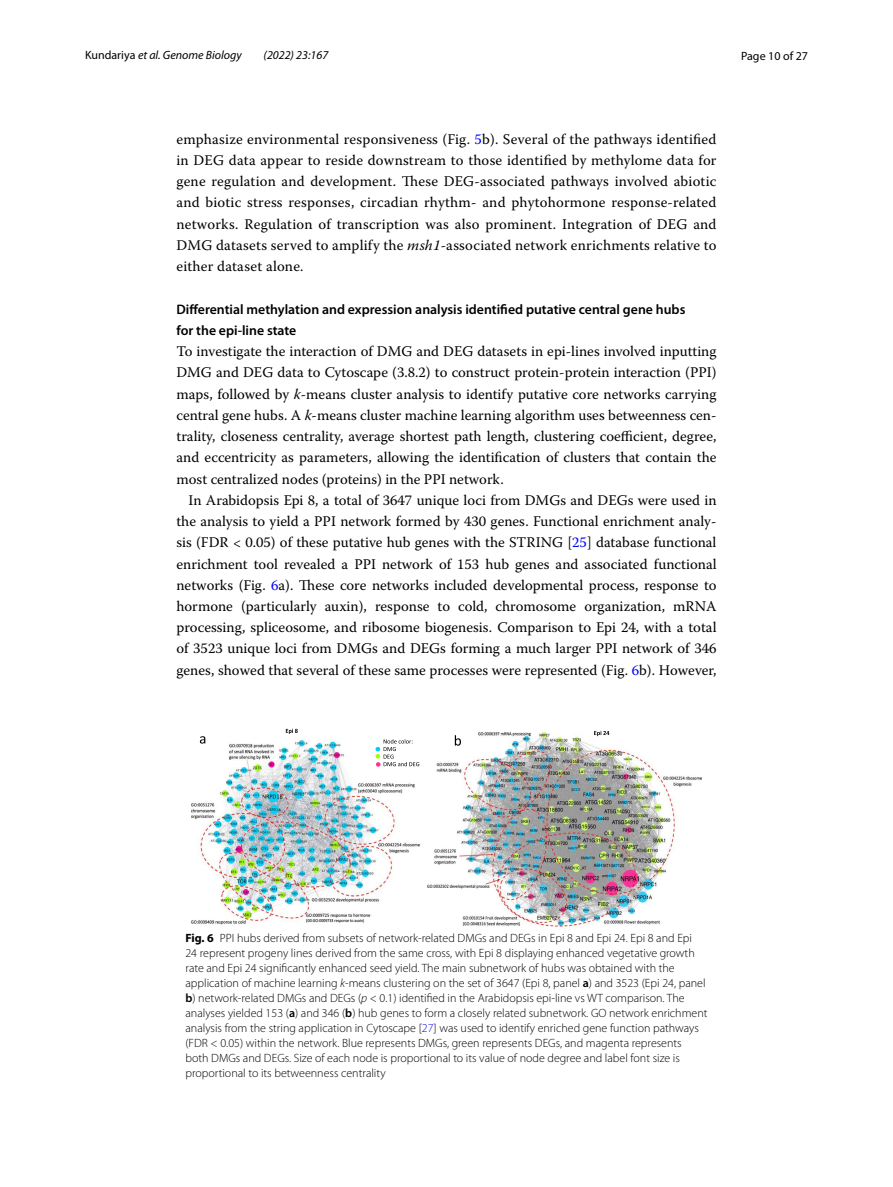
<style>
.page{position:relative;width:893px;height:1187px;background:#fff}
.page>*{position:absolute;margin:0;border:0;box-sizing:border-box;transform-origin:0 0}
.t1{font:14.7px/21.3px "Warnock Pro";color:#000;text-align:justify}
.t2{font:600 13.8px/21.1px "Myriad Pro";color:#000}
.t3{font:300 12px/15px "Myriad Pro";color:#000}
.t4{font:italic 12px "Myriad Pro";color:#000}
.t5{font:12px "Myriad Pro";color:#000}
.s1{font-style:normal}
.s2{color:#00f}
.s3{font-style:italic}
.s4{font-weight:700}
.s5{font-weight:600}
</style>
<div class="page">
<img style="left:191px;top:732px;width:511px;height:194px">
<svg style="left:455px;top:735px;width:6px;height:10px"></svg>
<svg style="left:200px;top:736px;width:5px;height:7px"></svg>
<svg style="left:286px;top:728px;width:12px;height:6px"></svg>
<svg style="left:594px;top:730px;width:15px;height:6px"></svg>
<svg style="left:375px;top:739px;width:44px;height:27px"></svg>
<p class="t4" style="left:85px;top:48px;width:158px"><span class="s1">Kundariya</span> et al. Genome Biology</p>
<p class="t4" style="left:264px;top:48px;width:66px">(2022) 23:167</p>
<p class="t5" style="left:741px;top:48px;width:68px">Page 10 of 27</p>
<p class="t1" style="left:176px;top:128px;width:542px">emphasize environmental responsiveness (Fig. <span class="s2">5</span>b). Several of the pathways identified in DEG data appear to reside downstream to those identified by methylome data for gene regulation and development. These DEG-associated pathways involved abiotic and biotic stress responses, circadian rhythm- and phytohormone response-related networks. Regulation of transcription was also prominent. Integration of DEG and DMG datasets served to amplify the <span class="s3">msh1</span>-associated network enrichments relative to either dataset alone.</p>
<p class="t2" style="left:176px;top:298px;width:510px">Differential methylation and expression analysis identified putative central gene hubs for the epi‑line state</p>
<p class="t1" style="left:176px;top:340px;width:542px">To investigate the interaction of DMG and DEG datasets in epi-lines involved inputting DMG and DEG data to Cytoscape (3.8.2) to construct protein-protein interaction (PPI) maps, followed by <span class="s3">k</span>-means cluster analysis to identify putative core networks carrying central gene hubs. A <span class="s3">k</span>-means cluster machine learning algorithm uses betweenness cen&shy;trality, closeness centrality, average shortest path length, clustering coefficient, degree, and eccentricity as parameters, allowing the identification of clusters that contain the most centralized nodes (proteins) in the PPI network.</p>
<p class="t1" style="left:176px;top:489px;width:542px;text-indent:12px">In Arabidopsis Epi 8, a total of 3647 unique loci from DMGs and DEGs were used in the analysis to yield a PPI network formed by 430 genes. Functional enrichment analy&shy;sis (FDR &lt; 0.05) of these putative hub genes with the STRING [<span class="s2">25</span>] database functional enrichment tool revealed a PPI network of 153 hub genes and associated functional networks (Fig. <span class="s2">6</span>a). These core networks included developmental process, response to hormone (particularly auxin), response to cold, chromosome organization, mRNA processing, spliceosome, and ribosome biogenesis. Comparison to Epi 24, with a total of 3523 unique loci from DMGs and DEGs forming a much larger PPI network of 346 genes, showed that several of these same processes were represented (Fig. <span class="s2">6</span>b). However,</p>
<p class="t3" style="left:185px;top:930px;width:524px"><span class="s4">Fig. 6</span> PPI hubs derived from subsets of network-related DMGs and DEGs in Epi 8 and Epi 24. Epi 8 and Epi<br>24 represent progeny lines derived from the same cross, with Epi 8 displaying enhanced vegetative growth rate and Epi 24 significantly enhanced seed yield. The main subnetwork of hubs was obtained with the application of machine learning <span class="s3">k</span>-means clustering on the set of 3647 (Epi 8, panel <span class="s5">a</span>) and 3523 (Epi 24, panel <span class="s5">b</span>) network-related DMGs and DEGs (<span class="s3">p</span> &lt; 0.1) identified in the Arabidopsis epi-line vs WT comparison. The analyses yielded 153 (<span class="s5">a</span>) and 346 (<span class="s5">b</span>) hub genes to form a closely related subnetwork. GO network enrichment analysis from the string application in Cytoscape [<span class="s2">27</span>] was used to identify enriched gene function pathways (FDR &lt; 0.05) within the network. Blue represents DMGs, green represents DEGs, and magenta represents both DMGs and DEGs. Size of each node is proportional to its value of node degree and label font size is proportional to its betweenness centrality</p>
</div>
